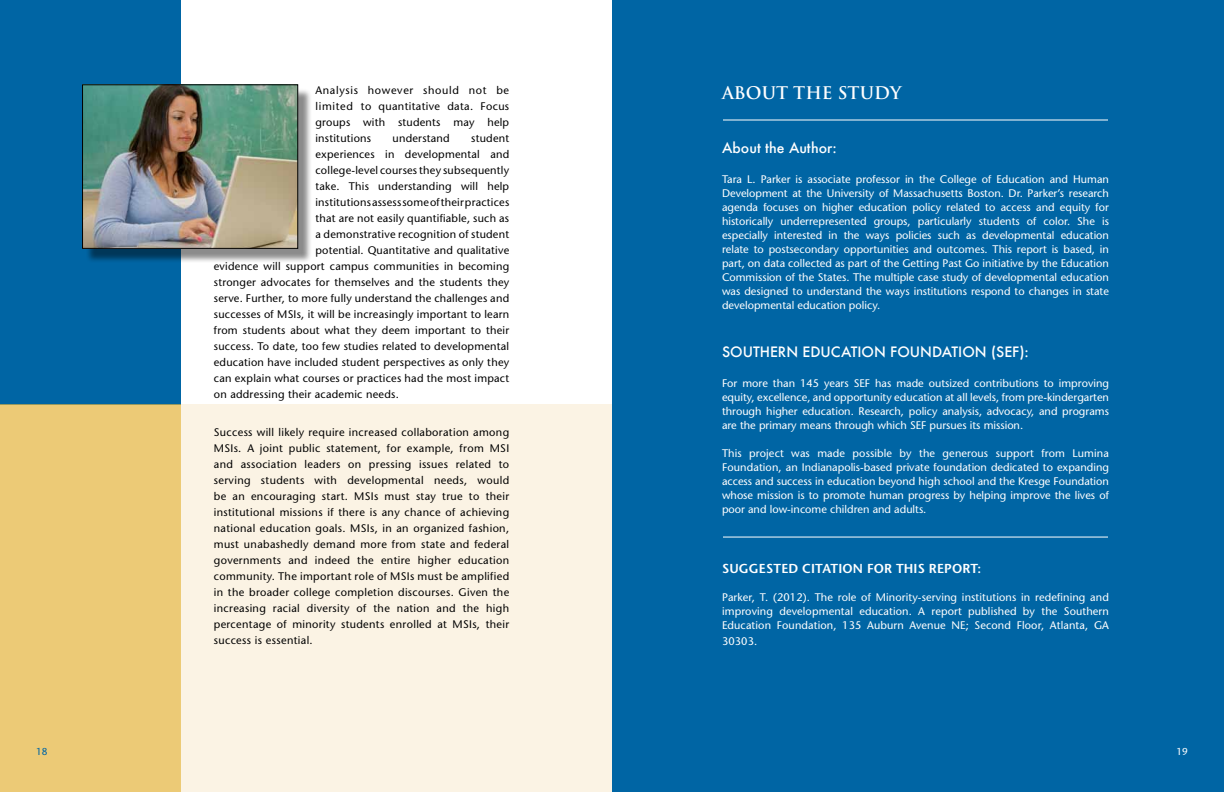
<style>
.page{position:relative;width:1224px;height:792px;background:#fff}
.page>*{position:absolute;margin:0;border:0;box-sizing:border-box;transform-origin:0 0}
.t1{font:700 17px "Trajan";color:#fff}
.t2{font:500 14px "Futura";color:#fff}
.t3{font:600 13px "Stone Sans";letter-spacing:.01em;color:#fff}
.t4{font:11px/16px "Stone Sans";letter-spacing:.02em;color:#000;text-align:justify}
.t5{font:11px/14px "Stone Sans";color:#fff;text-align:justify}
.t6{font:10px "Stone Sans";color:#0065a4}
.t7{font:10px "Stone Sans";color:#fff}
</style>
<div class="page">
<div style="left:0;top:404px;width:1224px;height:388px;background:#fbf3e4"></div>
<div style="left:0;top:0;width:181px;height:404px;background:#0065a4"></div>
<div style="left:0;top:404px;width:181px;height:388px;background:#ecca76"></div>
<div style="left:612px;top:0;width:612px;height:792px;background:#0065a4"></div>
<div style="left:86px;top:88px;width:227px;height:175px;background:#000;opacity:.46"></div>
<img style="left:84px;top:87px;width:212px;height:160px">
<div style="left:82px;top:85px;width:216px;height:164px;border:1px solid #000"></div>
<hr style="left:723px;top:120px;width:385px;height:1px;background:#fff">
<hr style="left:723px;top:537px;width:385px;height:1px;background:#fff">
<p class="t4" style="left:315px;top:82px;width:195px">Analysis however should not be limited to quantitative data. Focus groups with students may help institutions</p>
<p class="t4" style="left:393px;top:130px;width:59px">understand</p>
<p class="t4" style="left:471px;top:130px;width:40px">student</p>
<p class="t4" style="left:315px;top:146px;width:195px">experiences in developmental and</p>
<p class="t4" style="left:315px;top:162px;width:195px">college-level courses they subsequently</p>
<p class="t4" style="left:315px;top:178px;width:195px">take. This understanding will help</p>
<p class="t4" style="left:315px;top:194px;width:195px">institutions assess some of their practices</p>
<p class="t4" style="left:315px;top:210px;width:195px">that are not easily quantifiable, such as</p>
<p class="t4" style="left:315px;top:226px;width:195px">a demonstrative recognition of student</p>
<p class="t4" style="left:315px;top:242px;width:195px">potential. Quantitative and qualitative</p>
<p class="t4" style="left:214px;top:258px;width:297px">evidence will support campus communities in becoming</p>
<p class="t4" style="left:214px;top:274px;width:297px">stronger advocates for themselves and the students they</p>
<p class="t4" style="left:214px;top:290px;width:297px">serve. Further, to more fully understand the challenges and</p>
<p class="t4" style="left:214px;top:306px;width:297px">successes of MSIs, it will be increasingly important to learn</p>
<p class="t4" style="left:214px;top:322px;width:297px">from students about what they deem important to their</p>
<p class="t4" style="left:214px;top:338px;width:297px">success. To date, too few studies related to developmental</p>
<p class="t4" style="left:214px;top:354px;width:297px">education have included student perspectives as only they</p>
<p class="t4" style="left:214px;top:370px;width:297px">can explain what courses or practices had the most impact</p>
<p class="t4" style="left:214px;top:386px;width:186px">on addressing their academic needs.</p>
<p class="t4" style="left:214px;top:424px;width:297px">Success will likely require increased collaboration among MSIs. A joint public statement, for example, from MSI and association leaders on pressing issues related to serving students with developmental needs, would be an encouraging start. MSIs must stay true to their institutional missions if there is any chance of achieving national education goals. MSIs, in an organized fashion, must unabashedly demand more from state and federal governments and indeed the entire higher education community. The important role of MSIs must be amplified in the broader college completion discourses. Given the increasing racial diversity of the nation and the high percentage of minority students enrolled at MSIs, their success is essential.</p>
<h1 class="t1" style="left:722px;top:82px;width:181px">ABOUT THE STUDY</h1>
<p class="t2" style="left:722px;top:138px;width:116px">About the Author:</p>
<p class="t5" style="left:722px;top:172px;width:389px">Tara L. Parker is associate professor in the College of Education and Human Development at the University of Massachusetts Boston. Dr. Parker’s research agenda focuses on higher education policy related to access and equity for historically underrepresented groups, particularly students of color. She is especially interested in the ways policies such as developmental education relate to postsecondary opportunities and outcomes. This report is based, in part, on data collected as part of the Getting Past Go initiative by the Education Commission of the States. The multiple case study of developmental education was designed to understand the ways institutions respond to changes in state developmental education policy.</p>
<p class="t2" style="left:722px;top:342px;width:308px">SOUTHERN EDUCATION FOUNDATION (SEF):</p>
<p class="t5" style="left:722px;top:376px;width:389px">For more than 145 years SEF has made outsized contributions to improving equity, excellence, and opportunity education at all levels, from pre-kindergarten through higher education. Research, policy analysis, advocacy, and programs are the primary means through which SEF pursues its mission.</p>
<p class="t5" style="left:722px;top:446px;width:389px">This project was made possible by the generous support from Lumina Foundation, an Indianapolis-based private foundation dedicated to expanding access and success in education beyond high school and the Kresge Foundation whose mission is to promote human progress by helping improve the lives of poor and low-income children and adults.</p>
<p class="t3" style="left:722px;top:560px;width:261px">SUGGESTED CITATION FOR THIS REPORT:</p>
<p class="t5" style="left:722px;top:590px;width:389px">Parker, T. (2012). The role of Minority-serving institutions in redefining and improving developmental education. A report published by the Southern Education Foundation, 135 Auburn Avenue NE; Second Floor, Atlanta, GA</p>
<p class="t5" style="left:722px;top:634px;width:37px">30303.</p>
<p class="t6" style="left:36px;top:745px;width:13px">18</p>
<p class="t7" style="left:1177px;top:745px;width:13px">19</p>
</div>
